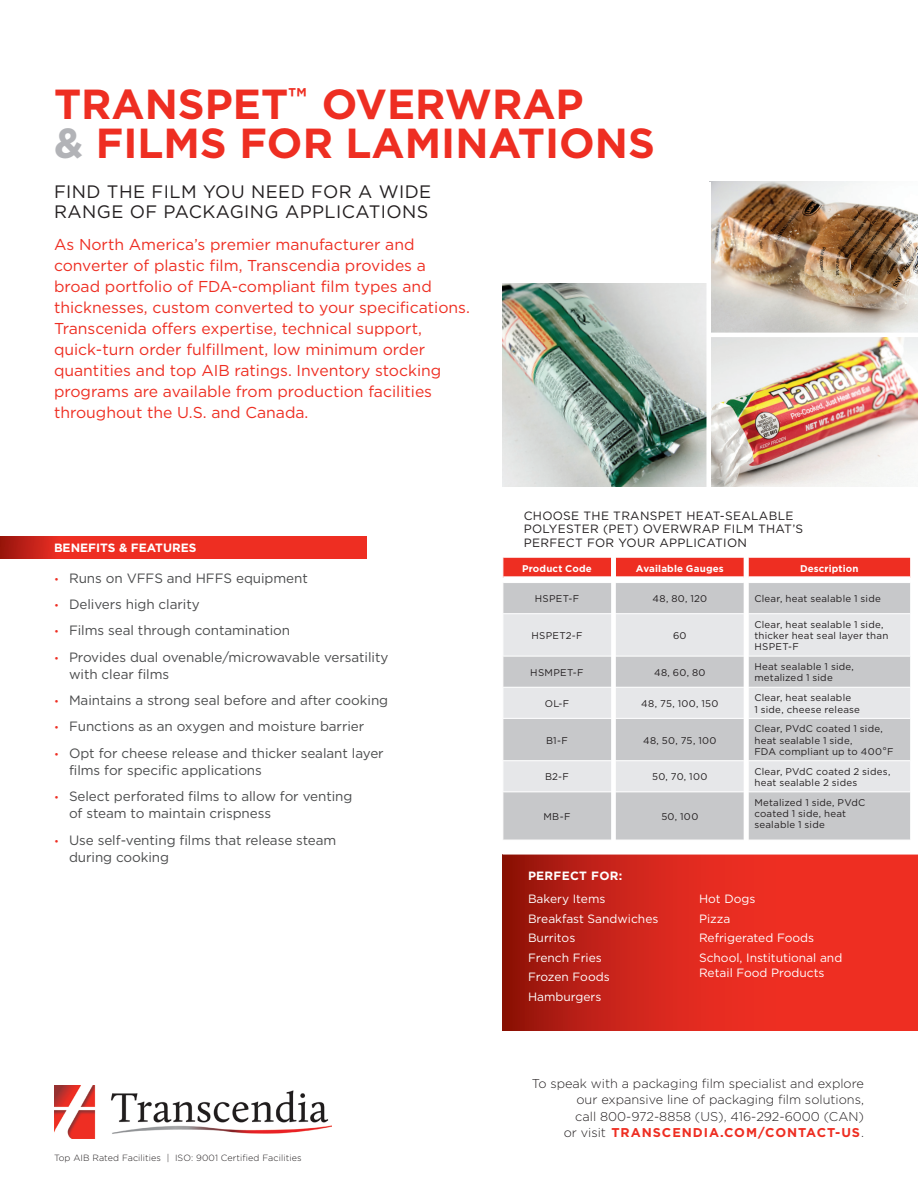
<style>
.page{position:relative;width:918px;height:1188px;background:#fff}
.page>*{position:absolute;margin:0;border:0;box-sizing:border-box;transform-origin:0 0}
.t1{font:700 42px/39px "Gotham";color:#ee2e22}
.t2{font:18px/19.5px "Gotham";letter-spacing:.025em;color:#231f20}
.t3{font:15.75px/21px "Gotham";color:#ee2e22}
.t4{font:13.5px/17.2px "Gotham";letter-spacing:-.005em;color:#4b4c4d}
.t5{font:300 12.75px/16.5px "Gotham";color:#231f20;text-align:right}
.t6{font:12px/15px "Gotham";color:#fff}
.t7{font:12px/13.5px "Gotham";letter-spacing:.025em;color:#231f20}
.t8{font:700 12px "Gotham";color:#fff}
.t9{font:700 12px "Gotham";letter-spacing:.025em;color:#fff}
.t10{font:9.75px/11.2px "Gotham";letter-spacing:.025em;color:#231f20}
.t11{font:700 9.75px "Gotham";letter-spacing:.015em;color:#fff}
.t12{font:300 9px "Gotham";letter-spacing:.01em;color:#231f20}
.s1{color:#b2b3b7}
.s2{font-weight:300;font-size:10.5px;color:#ee2e22}
.s3{font-weight:700;color:#ee2e22}
</style>
<div class="page">
<svg style="left:502px;top:855px;width:416px;height:176px;background:#d6271c"></svg>
<svg style="left:0;top:537px;width:366px;height:22px;background:#e62b20"></svg>
<img style="left:502px;top:283px;width:204px;height:203px">
<img style="left:711px;top:182px;width:207px;height:151px">
<img style="left:711px;top:337px;width:207px;height:149px">
<svg style="left:503px;top:558px;width:407px;height:282px;background:#d8cdcd"></svg>
<hr style="left:749px;top:791px;width:161px;height:1px;background:#fff">
<img style="left:54px;top:1085px;width:277px;height:53px">
<p class="t1" style="left:54px;top:83px;width:603px">TRANSPET<sup>™</sup> OVERWRAP<br><span class="s1">&amp;</span> FILMS FOR LAMINATIONS</p>
<p class="t2" style="left:54px;top:182px;width:379px">FIND THE FILM YOU NEED FOR A WIDE<br>RANGE OF PACKAGING APPLICATIONS</p>
<p class="t3" style="left:54px;top:233px;width:417px">As North America’s premier manufacturer and converter of plastic film, Transcendia provides a broad portfolio of FDA-compliant film types and thicknesses, custom converted to your specifications.<br>Transcenida offers expertise, technical support, quick-turn order fulfillment, low minimum order quantities and top AIB ratings. Inventory stocking programs are available from production facilities throughout the U.S. and Canada.</p>
<p class="t8" style="left:54px;top:540px;width:144px">BENEFITS &amp; FEATURES</p>
<p class="t4" style="left:54px;top:569px;width:255px"><span class="s2">•</span> Runs on VFFS and HFFS equipment</p>
<p class="t4" style="left:54px;top:596px;width:147px"><span class="s2">•</span> Delivers high clarity</p>
<p class="t4" style="left:54px;top:622px;width:238px"><span class="s2">•</span> Films seal through contamination</p>
<p class="t4" style="left:69px;top:648px;width:321px;text-indent:-15px"><span class="s2">•</span> Provides dual ovenable/microwavable versatility with clear films</p>
<p class="t4" style="left:54px;top:692px;width:336px"><span class="s2">•</span> Maintains a strong seal before and after cooking</p>
<p class="t4" style="left:54px;top:718px;width:312px"><span class="s2">•</span> Functions as an oxygen and moisture barrier</p>
<p class="t4" style="left:69px;top:744px;width:316px;text-indent:-15px"><span class="s2">•</span> Opt for cheese release and thicker sealant layer films for specific applications</p>
<p class="t4" style="left:69px;top:788px;width:285px;text-indent:-15px"><span class="s2">•</span> Select perforated films to allow for venting of steam to maintain crispness</p>
<p class="t4" style="left:69px;top:831px;width:269px;text-indent:-15px"><span class="s2">•</span> Use self-venting films that release steam during cooking</p>
<p class="t12" style="left:54px;top:1152px;width:249px">Top AIB Rated Facilities | ISO: 9001 Certified Facilities</p>
<p class="t7" style="left:524px;top:508px;width:281px">CHOOSE THE TRANSPET HEAT-SEALABLE<br>POLYESTER (PET) OVERWRAP FILM THAT’S<br>PERFECT FOR YOUR APPLICATION</p>
<p class="t11" style="left:522px;top:563px;width:71px">Product Code</p>
<p class="t11" style="left:636px;top:563px;width:89px">Available Gauges</p>
<p class="t11" style="left:800px;top:563px;width:60px">Description</p>
<p class="t10" style="left:535px;top:593px;width:46px">HSPET-F</p>
<p class="t10" style="left:652px;top:593px;width:56px">48, 80, 120</p>
<p class="t10" style="left:754px;top:593px;width:128px">Clear, heat sealable 1 side</p>
<p class="t10" style="left:531px;top:630px;width:53px">HSPET2-F</p>
<p class="t10" style="left:673px;top:630px;width:15px">60</p>
<p class="t10" style="left:754px;top:619px;width:135px">Clear, heat sealable 1 side, thicker heat seal layer than<br>HSPET-F</p>
<p class="t10" style="left:530px;top:667px;width:55px">HSMPET-F</p>
<p class="t10" style="left:654px;top:667px;width:53px">48, 60, 80</p>
<p class="t10" style="left:754px;top:661px;width:101px">Heat sealable 1 side, metalized 1 side</p>
<p class="t10" style="left:545px;top:698px;width:26px">OL-F</p>
<p class="t10" style="left:641px;top:698px;width:79px">48, 75, 100, 150</p>
<p class="t10" style="left:754px;top:692px;width:107px">Clear, heat sealable<br>1 side, cheese release</p>
<p class="t10" style="left:546px;top:734px;width:23px">B1-F</p>
<p class="t10" style="left:643px;top:734px;width:75px">48, 50, 75, 100</p>
<p class="t10" style="left:754px;top:723px;width:130px">Clear, PVdC coated 1 side, heat sealable 1 side,</p>
<p class="t10" style="left:754px;top:746px;width:141px">FDA compliant up to 400°F</p>
<p class="t10" style="left:545px;top:771px;width:25px">B2-F</p>
<p class="t10" style="left:652px;top:771px;width:57px">50, 70, 100</p>
<p class="t10" style="left:754px;top:766px;width:138px">Clear, PVdC coated 2 sides, heat sealable 2 sides</p>
<p class="t10" style="left:543px;top:811px;width:29px">MB-F</p>
<p class="t10" style="left:661px;top:811px;width:38px">50, 100</p>
<p class="t10" style="left:754px;top:797px;width:113px">Metalized 1 side, PVdC coated 1 side, heat sealable 1 side</p>
<p class="t9" style="left:528px;top:868px;width:96px">PERFECT FOR:</p>
<p class="t6" style="left:528px;top:891px;width:79px">Bakery Items</p>
<p class="t6" style="left:528px;top:911px;width:132px">Breakfast Sandwiches</p>
<p class="t6" style="left:528px;top:930px;width:49px">Burritos</p>
<p class="t6" style="left:528px;top:950px;width:75px">French Fries</p>
<p class="t6" style="left:528px;top:969px;width:83px">Frozen Foods</p>
<p class="t6" style="left:528px;top:989px;width:75px">Hamburgers</p>
<p class="t6" style="left:699px;top:891px;width:58px">Hot Dogs</p>
<p class="t6" style="left:699px;top:911px;width:33px">Pizza</p>
<p class="t6" style="left:699px;top:930px;width:117px">Refrigerated Foods</p>
<p class="t6" style="left:699px;top:950px;width:145px">School, Institutional and<br>Retail Food Products</p>
<p class="t5" style="left:532px;top:1075px;width:334px">To speak with a packaging film specialist and explore our expansive line of packaging film solutions,<br>call 800-972-8858 (US), 416-292-6000 (CAN)<br>or visit <span class="s3">TRANSCENDIA.COM/CONTACT-US</span>.</p>
</div>
